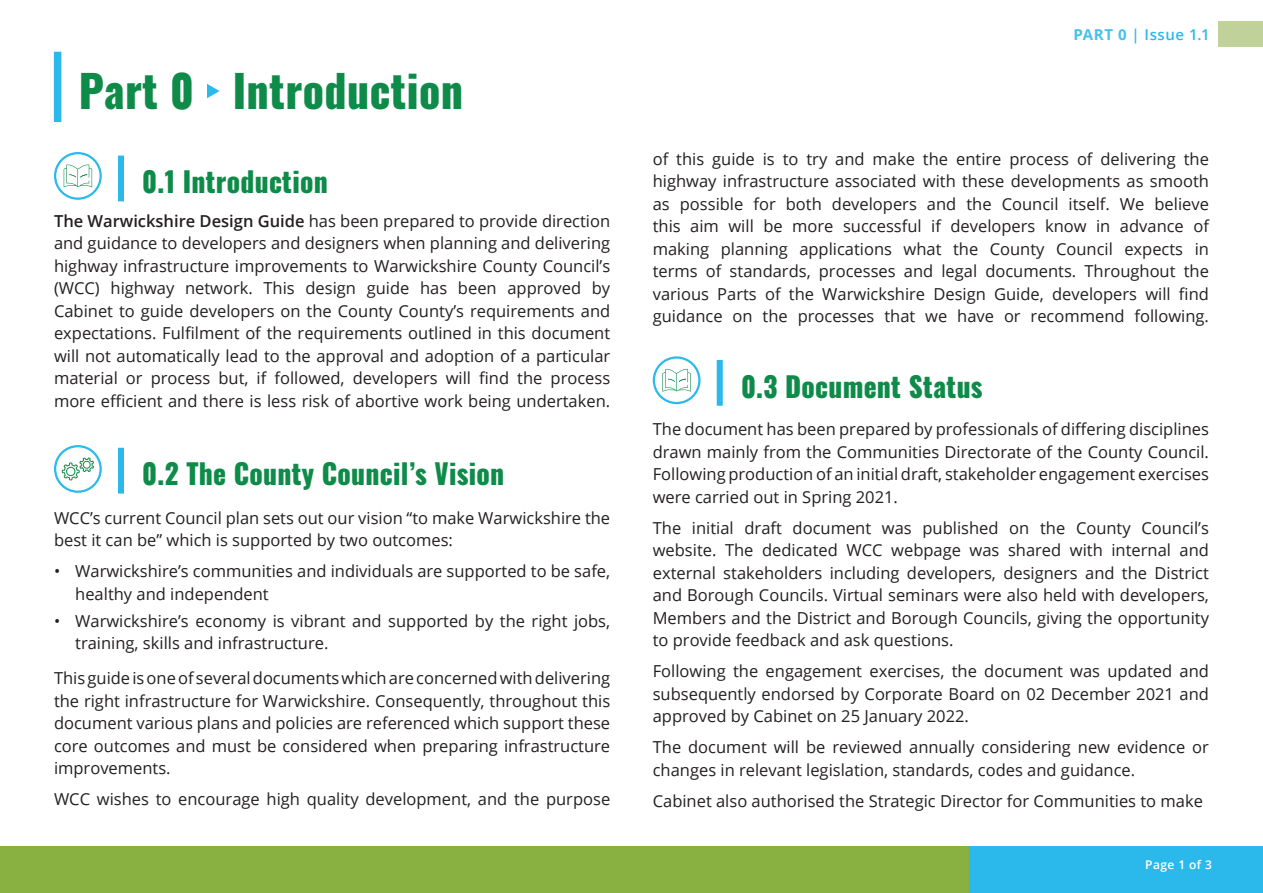
<style>
.page{position:relative;width:1263px;height:893px;background:#fff}
.page>*{position:absolute;margin:0;border:0;box-sizing:border-box;transform-origin:0 0}
.t1{font:800 44.55px "Oswald";letter-spacing:.01em;color:#0f8b49;scale:.95 1}
.t2{font:800 28.05px "Oswald";letter-spacing:.01em;color:#0f8b49;scale:.95 1}
.t3{font:16.5px/22.5px "Open Sans";color:#231f20;text-align:justify}
.t4{font:600 15px "Open Sans";letter-spacing:.04em;color:#2bb9ec}
.t5{font:600 12px "Open Sans";letter-spacing:.04em;color:#fff}
.s1{font-weight:600}
.s2{font-weight:700;color:#46bfee}
</style>
<div class="page">
<div style="left:0;top:846px;width:972px;height:47px;background:#89b142"></div>
<div style="left:969px;top:846px;width:294px;height:47px;background:#2bb9ec"></div>
<div style="left:1218px;top:21px;width:45px;height:26px;background:#c0d299"></div>
<div style="left:54px;top:52px;width:7px;height:70px;background:#2bb9ec"></div>
<svg style="left:207px;top:84px;width:13px;height:14px"></svg>
<div style="left:118px;top:156px;width:6px;height:45px;background:#2bb9ec"></div>
<svg style="left:64px;top:165px;width:28px;height:22px"></svg>
<div style="left:54px;top:152px;width:48px;height:48px;border:2px solid #2cbaed;border-radius:50%"></div>
<div style="left:118px;top:448px;width:6px;height:46px;background:#2bb9ec"></div>
<div style="left:54px;top:445px;width:48px;height:48px;border:2px solid #2cbaed;border-radius:50%"></div>
<svg style="left:62px;top:457px;width:32px;height:23px"></svg>
<div style="left:717px;top:360px;width:6px;height:46px;background:#2bb9ec"></div>
<svg style="left:662px;top:369px;width:29px;height:23px"></svg>
<div style="left:653px;top:356px;width:47px;height:48px;border:2px solid #2cbaed;border-radius:50%"></div>
<h1 class="t1" style="left:79px;top:68px;width:406px">Part 0 Introduction</h1>
<h2 class="t2" style="left:142px;top:167px;width:197px">0.1 Introduction</h2>
<p class="t3" style="left:54px;top:209px;width:558px"><span class="s1">The Warwickshire Design Guide</span> has been prepared to provide direction and guidance to developers and designers when planning and delivering highway infrastructure improvements to Warwickshire County Council’s (WCC) highway network. This design guide has been approved by Cabinet to guide developers on the County County’s requirements and expectations. Fulfilment of the requirements outlined in this document will not automatically lead to the approval and adoption of a particular material or process but, if followed, developers will find the process more efficient and there is less risk of abortive work being undertaken.</p>
<h2 class="t2" style="left:142px;top:459px;width:382px">0.2 The County Council’s Vision</h2>
<p class="t3" style="left:54px;top:506px;width:558px">WCC’s current Council plan sets out our vision “to make Warwickshire the best it can be” which is supported by two outcomes:</p>
<p class="t3" style="left:75px;top:560px;width:536px;text-indent:-21px">• Warwickshire’s communities and individuals are supported to be safe, healthy and independent</p>
<p class="t3" style="left:75px;top:609px;width:536px;text-indent:-21px">• Warwickshire’s economy is vibrant and supported by the right jobs, training, skills and infrastructure.</p>
<p class="t3" style="left:54px;top:667px;width:558px">This guide is one of several documents which are concerned with delivering the right infrastructure for Warwickshire. Consequently, throughout this document various plans and policies are referenced which support these core outcomes and must be considered when preparing infrastructure improvements.</p>
<p class="t3" style="left:54px;top:788px;width:558px">WCC wishes to encourage high quality development, and the purpose</p>
<p class="t4" style="left:1073px;top:24px;width:138px"><span class="s2">PART 0</span> | Issue 1.1</p>
<p class="t3" style="left:653px;top:147px;width:558px">of this guide is to try and make the entire process of delivering the highway infrastructure associated with these developments as smooth as possible for both developers and the Council itself. We believe this aim will be more successful if developers know in advance of making planning applications what the County Council expects in terms of standards, processes and legal documents. Throughout the various Parts of the Warwickshire Design Guide, developers will find guidance on the processes that we have or recommend following.</p>
<h2 class="t2" style="left:741px;top:372px;width:256px">0.3 Document Status</h2>
<p class="t3" style="left:653px;top:417px;width:558px">The document has been prepared by professionals of differing disciplines drawn mainly from the Communities Directorate of the County Council.<br>Following production of an initial draft, stakeholder engagement exercises were carried out in Spring 2021.</p>
<p class="t3" style="left:653px;top:516px;width:558px">The initial draft document was published on the County Council’s website. The dedicated WCC webpage was shared with internal and external stakeholders including developers, designers and the District and Borough Councils. Virtual seminars were also held with developers, Members and the District and Borough Councils, giving the opportunity to provide feedback and ask questions.</p>
<p class="t3" style="left:653px;top:660px;width:558px">Following the engagement exercises, the document was updated and subsequently endorsed by Corporate Board on 02 December 2021 and approved by Cabinet on 25 January 2022.</p>
<p class="t3" style="left:653px;top:736px;width:558px">The document will be reviewed annually considering new evidence or changes in relevant legislation, standards, codes and guidance.</p>
<p class="t3" style="left:653px;top:789px;width:552px">Cabinet also authorised the Strategic Director for Communities to make</p>
<p class="t5" style="left:1145px;top:857px;width:68px">Page 1 of 3</p>
</div>
